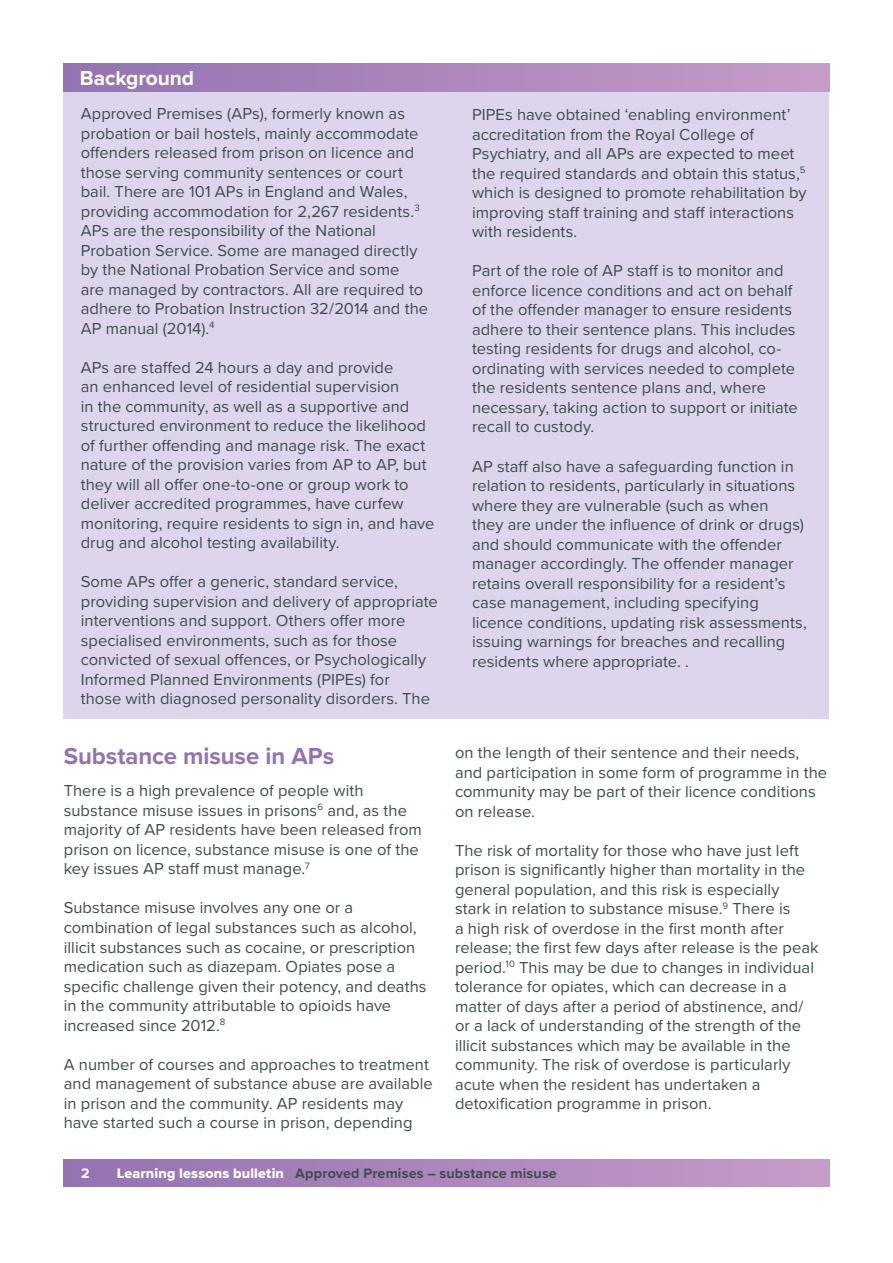
<style>
.page{position:relative;width:893px;height:1263px;background:#fff}
.page>*{position:absolute;margin:0;border:0;box-sizing:border-box;transform-origin:0 0}
.Sub-heading{font:700 24px "Proxima Nova";letter-spacing:-.005em;color:#9373b1}
.Sub-heading-2{font:700 21px "Proxima Nova";letter-spacing:-.005em;color:#fff}
.Body_copy{font:16.5px/19.5px "Proxima Nova";letter-spacing:.005em;color:#3d4d4d}
.t1{font:700 14.25px "Proxima Nova";letter-spacing:.01em;color:#3d4d4d}
.t2{font:700 14.25px "Proxima Nova";color:#fff}
.s1{font-family:"Proxima Nova Extrabld";font-weight:400;color:#fff}
</style>
<div class="page">
<div style="left:64px;top:1159px;width:765px;height:28px;background:linear-gradient(to right,#9372b1,#c69cc8)"></div>
<div style="left:64px;top:69px;width:765px;height:650px;background:#ddd5eb"></div>
<div style="left:64px;top:64px;width:765px;height:27px;background:linear-gradient(to right,#9372b1,#c69cc8)"></div>
<p class="Sub-heading-2" style="left:80px;top:65px;width:116px">Background</p>
<p class="Body_copy" style="left:81px;top:104px;width:349px">Approved Premises (APs), formerly known as probation or bail hostels, mainly accommodate offenders released from prison on licence and those serving community sentences or court bail. There are 101 APs in England and Wales, providing accommodation for 2,267 residents.<sup>3<br></sup>APs are the responsibility of the National Probation Service. Some are managed directly by the National Probation Service and some<br>are managed by contractors. All are required to adhere to Probation Instruction 32/2014 and the AP manual (2014).<sup>4</sup></p>
<p class="Body_copy" style="left:81px;top:358px;width:355px">APs are staffed 24 hours a day and provide<br>an enhanced level of residential supervision<br>in the community, as well as a supportive and structured environment to reduce the likelihood of further offending and manage risk. The exact nature of the provision varies from AP to AP, but they will all offer one-to-one or group work to deliver accredited programmes, have curfew monitoring, require residents to sign in, and have drug and alcohol testing availability.</p>
<p class="Body_copy" style="left:81px;top:572px;width:358px">Some APs offer a generic, standard service, providing supervision and delivery of appropriate interventions and support. Others offer more specialised environments, such as for those convicted of sexual offences, or Psychologically Informed Planned Environments (PIPEs) for<br>those with diagnosed personality disorders. The</p>
<p class="Sub-heading" style="left:64px;top:742px;width:272px">Substance misuse in APs</p>
<p class="Body_copy" style="left:64px;top:781px;width:360px">There is a high prevalence of people with substance misuse issues in prisons<sup>6</sup> and, as the majority of AP residents have been released from prison on licence, substance misuse is one of the key issues AP staff must manage.<sup>7</sup></p>
<p class="Body_copy" style="left:64px;top:898px;width:364px">Substance misuse involves any one or a combination of legal substances such as alcohol, illicit substances such as cocaine, or prescription medication such as diazepam. Opiates pose a specific challenge given their potency, and deaths in the community attributable to opioids have increased since 2012.<sup>8</sup></p>
<p class="Body_copy" style="left:64px;top:1054px;width:371px">A number of courses and approaches to treatment and management of substance abuse are available in prison and the community. AP residents may have started such a course in prison, depending</p>
<p class="Body_copy" style="left:472px;top:106px;width:336px">PIPEs have obtained ‘enabling environment’ accreditation from the Royal College of Psychiatry, and all APs are expected to meet the required standards and obtain this status,<sup>5 </sup>which is designed to promote rehabilitation by improving staff training and staff interactions with residents.</p>
<p class="Body_copy" style="left:472px;top:261px;width:327px">Part of the role of AP staff is to monitor and enforce licence conditions and act on behalf of the offender manager to ensure residents adhere to their sentence plans. This includes testing residents for drugs and alcohol, co&shy;ordinating with services needed to complete the residents sentence plans and, where necessary, taking action to support or initiate recall to custody.</p>
<p class="Body_copy" style="left:472px;top:457px;width:336px">AP staff also have a safeguarding function in relation to residents, particularly in situations where they are vulnerable (such as when<br>they are under the influence of drink or drugs) and should communicate with the offender manager accordingly. The offender manager retains overall responsibility for a resident’s case management, including specifying licence conditions, updating risk assessments, issuing warnings for breaches and recalling residents where appropriate. .</p>
<p class="Body_copy" style="left:455px;top:743px;width:374px">on the length of their sentence and their needs, and participation in some form of programme in the community may be part of their licence conditions on release.</p>
<p class="Body_copy" style="left:455px;top:841px;width:365px">The risk of mortality for those who have just left prison is significantly higher than mortality in the general population, and this risk is especially stark in relation to substance misuse.<sup>9</sup> There is<br>a high risk of overdose in the first month after release; the first few days after release is the peak period.<sup>10</sup> This may be due to changes in individual tolerance for opiates, which can decrease in a matter of days after a period of abstinence, and/ or a lack of understanding of the strength of the illicit substances which may be available in the community. The risk of overdose is particularly acute when the resident has undertaken a detoxification programme in prison.</p>
<p class="t2" style="left:81px;top:1165px;width:10px">2</p>
<p class="t1" style="left:117px;top:1164px;width:441px"><span class="s1">Learning lessons bulletin</span> Approved Premises – substance misuse</p>
</div>
